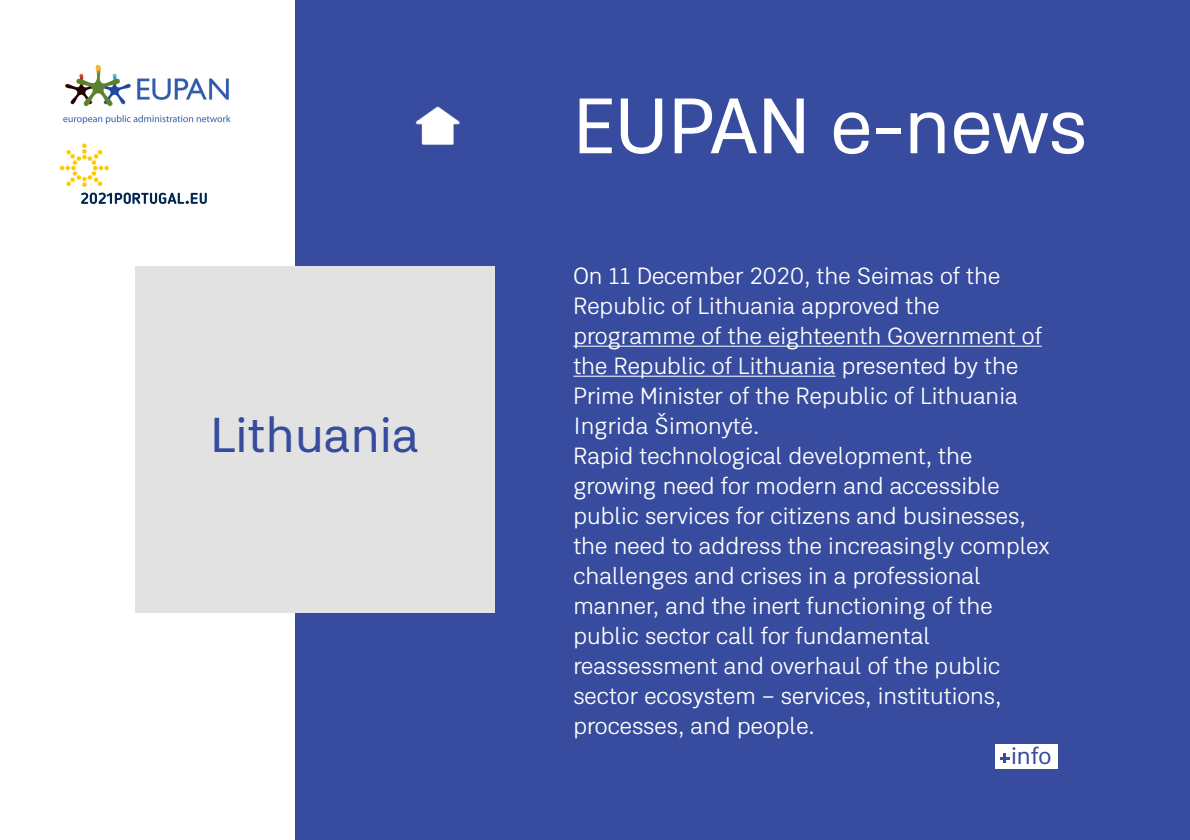
<style>
.page{position:relative;width:1190px;height:840px;background:#fff}
.page>*{position:absolute;margin:0;border:0;box-sizing:border-box;transform-origin:0 0}
.t1{font:80px "Kommon Grotesk";color:#fff}
.t2{font:50px "Kommon Grotesk";color:#374b9f}
.t3{font:24px/30px "Kommon Grotesk";color:#fff}
.t4{font:24px "Kommon Grotesk";color:#374b9f}
</style>
<div class="page">
<div style="left:295px;top:0;width:895px;height:840px;background:#374b9f"></div>
<hr style="left:573px;top:346px;width:469px;height:1px;background:#fff">
<svg style="left:60px;top:144px;width:46px;height:43px"></svg>
<svg style="left:81px;top:193px;width:25px;height:11px"></svg>
<img style="left:63px;top:65px;width:43px;height:59px">
<div style="left:995px;top:744px;width:63px;height:25px;background:#fff"></div>
<svg style="left:1000px;top:753px;width:10px;height:10px"></svg>
<img style="left:106px;top:73px;width:907px;height:540px">
<h2 class="t2" style="left:211px;top:399px;width:210px">Lithuania</h2>
<h1 class="t1" style="left:573px;top:69px;width:515px">EUPAN e-news</h1>
<p class="t3" style="left:573px;top:261px;width:478px">On 11 December 2020, the Seimas of the Republic of Lithuania approved the programme of the eighteenth Government of the Republic of Lithuania presented by the Prime Minister of the Republic of Lithuania Ingrida Šimonytė.<br>Rapid technological development, the growing need for modern and accessible public services for citizens and businesses, the need to address the increasingly complex challenges and crises in a professional manner, and the inert functioning of the public sector call for fundamental reassessment and overhaul of the public sector ecosystem – services, institutions, processes, and people.</p>
<p class="t4" style="left:1011px;top:739px;width:42px">info</p>
</div>
